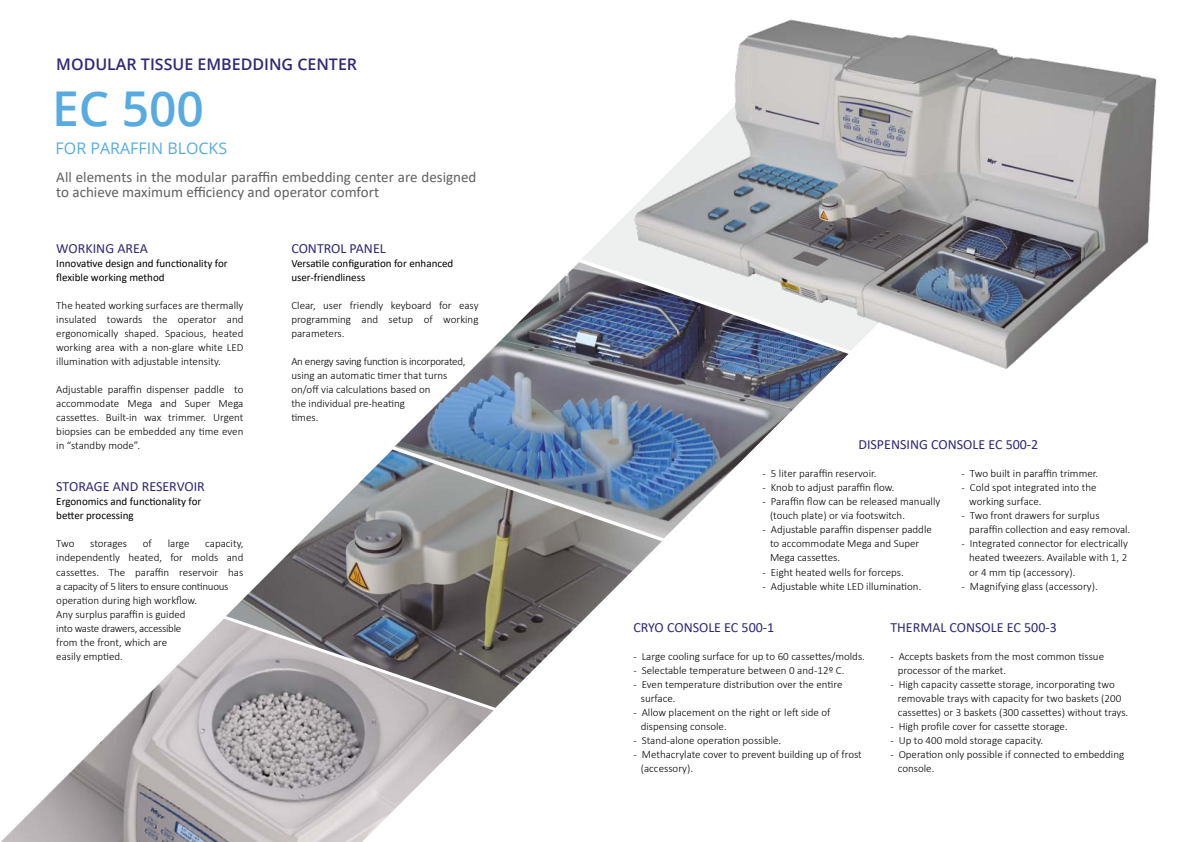
<style>
.page{position:relative;width:1191px;height:842px;background:#fff}
.page>*{position:absolute;margin:0;border:0;box-sizing:border-box;transform-origin:0 0}
.t1{font:600 48px "Open Sans";color:#58abe0}
.t2{font:600 16px "Open Sans";color:#302877}
.t3{font:16px "Open Sans";color:#58abe0}
.t4{font:15px/14px "Calibri";color:#616161}
.t5{font:14px "Calibri";color:#302877}
.t6{font:300 11px/14px "Calibri";color:#000}
.t7{font:11px/14px "Calibri";color:#000}
</style>
<div class="page">
<img style="left:226px;top:449px;width:436px;height:259px">
<img style="left:1px;top:619px;width:492px;height:223px">
<img style="left:394px;top:262px;width:437px;height:276px">
<svg style="left:581px;top:239px;width:21px;height:112px;background:#8c909f"></svg>
<img style="left:602px;top:19px;width:555px;height:353px">
<h2 class="t2" style="left:56px;top:53px;width:302px">MODULAR TISSUE EMBEDDING CENTER</h2>
<h1 class="t1" style="left:52px;top:76px;width:153px">EC 500</h1>
<h2 class="t3" style="left:56px;top:138px;width:173px">FOR PARAFFIN BLOCKS</h2>
<h3 class="t4" style="left:56px;top:170px;width:421px">All elements in the modular paraffin embedding center are designed to achieve maximum efficiency and operator comfort</h3>
<p class="t5" style="left:56px;top:238px;width:93px">WORKING AREA</p>
<p class="t7" style="left:56px;top:256px;width:173px">Innovative design and functionality for flexible working method</p>
<p class="t6" style="left:56px;top:298px;width:189px;text-align:justify">The heated working surfaces are thermally insulated towards the operator and ergonomically shaped. Spacious, heated working area with a non-glare white LED illumination with adjustable intensity.</p>
<p class="t6" style="left:56px;top:382px;width:189px;text-align:justify">Adjustable paraffin dispenser paddle to accommodate Mega and Super Mega cassettes. Built-in wax trimmer. Urgent biopsies can be embedded any time even in “standby mode”.</p>
<p class="t5" style="left:56px;top:477px;width:150px">STORAGE AND RESERVOIR</p>
<p class="t7" style="left:56px;top:494px;width:147px">Ergonomics and functionality for better processing</p>
<p class="t6" style="left:56px;top:537px;width:20px">Two</p>
<p class="t6" style="left:90px;top:537px;width:38px">storages</p>
<p class="t6" style="left:143px;top:537px;width:11px">of</p>
<p class="t6" style="left:168px;top:537px;width:23px">large</p>
<p class="t6" style="left:56px;top:537px;width:189px;text-indent:149px">capacity, independently heated, for molds and cassettes. The paraffin reservoir has a capacity of 5 liters to ensure continuous operation during high workflow.<br>Any surplus paraffin is guided<br>into waste drawers, accessible<br>from the front, which are<br>easily emptied.</p>
<p class="t5" style="left:291px;top:238px;width:96px">CONTROL PANEL</p>
<p class="t7" style="left:291px;top:256px;width:163px">Versatile configuration for enhanced user-friendliness</p>
<p class="t6" style="left:291px;top:298px;width:189px;text-align:justify">Clear, user friendly keyboard for easy programming and setup of working parameters.</p>
<p class="t6" style="left:291px;top:354px;width:176px">An energy saving function is incorporated, using an automatic timer that turns on/off via calculations based on<br>the individual pre-heating<br>times.</p>
<p class="t5" style="left:858px;top:435px;width:181px">DISPENSING CONSOLE EC 500-2</p>
<p class="t6" style="left:762px;top:466px;width:115px">- 5 liter paraffin reservoir.</p>
<p class="t6" style="left:762px;top:480px;width:133px">- Knob to adjust paraffin flow.</p>
<p class="t6" style="left:770px;top:495px;width:172px;text-indent:-7px">- Paraffin flow can be released manually (touch plate) or via footswitch.</p>
<p class="t6" style="left:770px;top:523px;width:163px;text-indent:-7px">- Adjustable paraffin dispenser paddle to accommodate Mega and Super<br>Mega cassettes.</p>
<p class="t6" style="left:762px;top:565px;width:143px">- Eight heated wells for forceps.</p>
<p class="t6" style="left:762px;top:579px;width:160px">- Adjustable white LED illumination.</p>
<p class="t6" style="left:961px;top:466px;width:138px">- Two built in paraffin trimmer.</p>
<p class="t6" style="left:969px;top:480px;width:129px;text-indent:-7px">- Cold spot integrated into the working surface.</p>
<p class="t6" style="left:969px;top:509px;width:163px;text-indent:-7px">- Two front drawers for surplus paraffin collection and easy removal.</p>
<p class="t6" style="left:969px;top:537px;width:160px;text-align:justify;text-indent:-7px">- Integrated connector for electrically heated tweezers. Available with 1, 2 or 4 mm tip (accessory).</p>
<p class="t6" style="left:961px;top:579px;width:138px">- Magnifying glass (accessory).</p>
<p class="t5" style="left:633px;top:617px;width:142px">CRYO CONSOLE EC 500-1</p>
<p class="t5" style="left:890px;top:617px;width:168px">THERMAL CONSOLE EC 500-3</p>
<p class="t6" style="left:633px;top:649px;width:233px">- Large cooling surface for up to 60 cassettes/molds.</p>
<p class="t6" style="left:633px;top:663px;width:213px">- Selectable temperature between 0 and -12º C.</p>
<p class="t6" style="left:641px;top:677px;width:203px;text-indent:-7px">- Even temperature distribution over the entire surface.</p>
<p class="t6" style="left:641px;top:705px;width:191px;text-indent:-7px">- Allow placement on the right or left side of dispensing console.</p>
<p class="t6" style="left:633px;top:733px;width:149px">- Stand-alone operation possible.</p>
<p class="t6" style="left:641px;top:747px;width:222px;text-indent:-7px">- Methacrylate cover to prevent building up of frost (accessory).</p>
<p class="t6" style="left:897px;top:649px;width:208px;text-indent:-7px">- Accepts baskets from the most common tissue processor of the market.</p>
<p class="t6" style="left:897px;top:677px;width:232px;text-indent:-7px">- High capacity cassette storage, incorporating two removable trays with capacity for two baskets (200 cassettes) or 3 baskets (300 cassettes) without trays.</p>
<p class="t6" style="left:890px;top:719px;width:179px">- High profile cover for cassette storage.</p>
<p class="t6" style="left:890px;top:733px;width:154px">- Up to 400 mold storage capacity.</p>
<p class="t6" style="left:897px;top:747px;width:228px;text-indent:-7px">- Operation only possible if connected to embedding console.</p>
</div>
